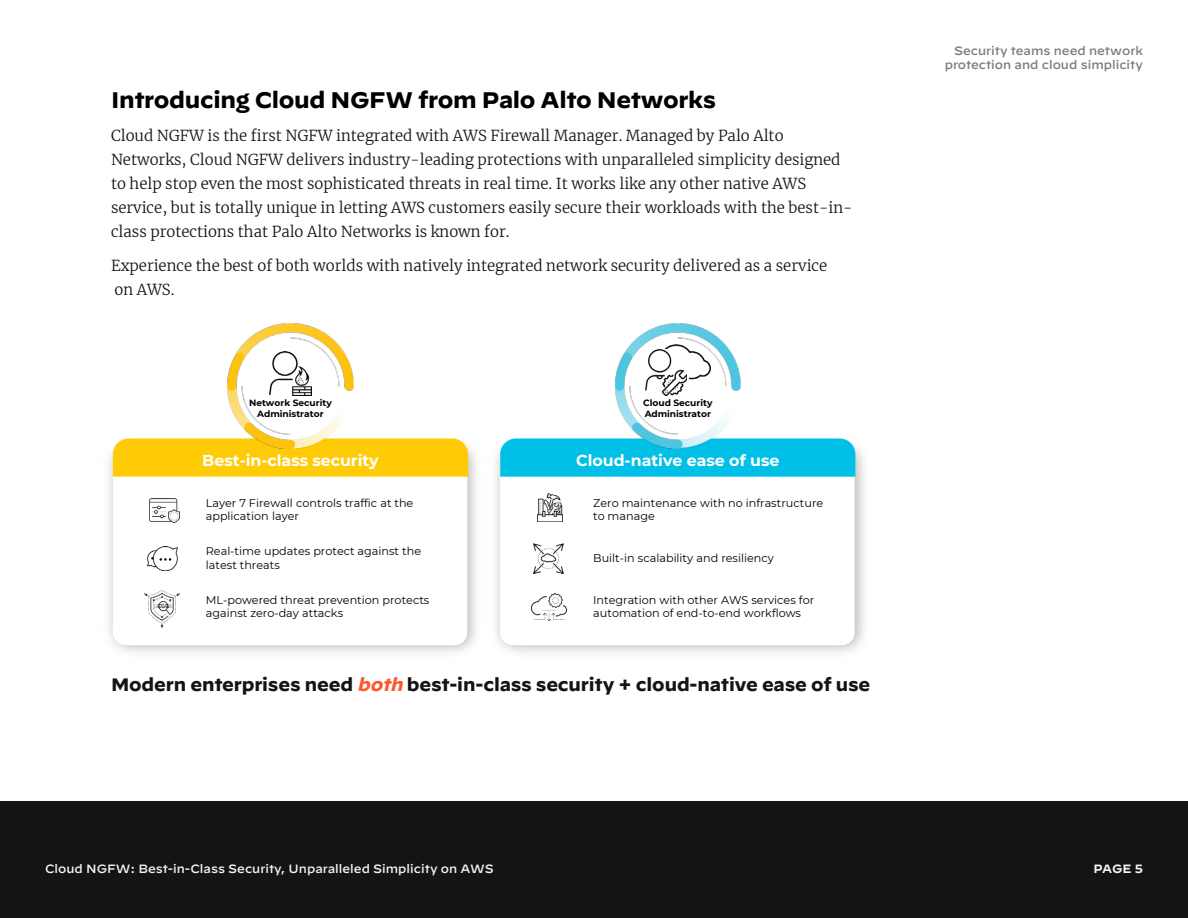
<style>
.page{position:relative;width:1188px;height:918px;background:#fff}
.page>*{position:absolute;margin:0;border:0;box-sizing:border-box;transform-origin:0 0}
.Header_2{font:700 22.5px "Decimal";letter-spacing:-.015em;color:#000}
.t1{font:700 18px "Decimal";letter-spacing:-.01em;color:#141414}
.t2{font:700 15.75px "Montserrat";color:#fff}
.Body_copy{font:300 15px/24px "Merriweather";color:#141414}
.t3{font:500 12px "Decimal";color:#f4f4f2}
.t4{font:500 12px/14.4px "Decimal";color:#807c7b;text-align:right}
.t5{font:600 12px "Decimal";color:#f4f4f2}
.t6{font:11.25px/13.5px "Montserrat";color:#000}
.t7{font:700 9px/10.8px "Montserrat";color:#000;text-align:center}
.s1{font-style:italic;color:#fa582d}
</style>
<div class="page">
<div style="left:0;top:801px;width:1188px;height:117px;background:#141414"></div>
<img style="left:109px;top:438px;width:367px;height:215px">
<div style="left:113px;top:448px;width:354px;height:197px;background:#fff;border-radius:13px"></div>
<div style="left:113px;top:439px;width:355px;height:38px;background:#ffcb06"></div>
<img style="left:228px;top:324px;width:125px;height:125px">
<img style="left:270px;top:352px;width:41px;height:44px">
<img style="left:150px;top:498px;width:29px;height:24px">
<img style="left:148px;top:547px;width:29px;height:24px">
<img style="left:144px;top:590px;width:35px;height:37px">
<img style="left:496px;top:438px;width:368px;height:215px">
<div style="left:500px;top:448px;width:355px;height:197px;background:#fff;border-radius:13px"></div>
<div style="left:500px;top:439px;width:355px;height:38px;background:#00c0e8"></div>
<img style="left:615px;top:324px;width:125px;height:125px">
<img style="left:650px;top:345px;width:61px;height:34px">
<div style="left:661px;top:373px;width:28px;height:15px;background:#fff"></div>
<img style="left:645px;top:350px;width:42px;height:46px">
<img style="left:537px;top:493px;width:25px;height:29px">
<img style="left:534px;top:544px;width:30px;height:29px">
<img style="left:531px;top:594px;width:36px;height:27px">
<p class="Header_2" style="left:111px;top:87px;width:606px">Introducing Cloud NGFW from Palo Alto Networks</p>
<p class="Body_copy" style="left:111px;top:123px;width:743px">Cloud NGFW is the first NGFW integrated with AWS Firewall Manager. Managed by Palo Alto Networks, Cloud NGFW delivers industry-leading protections with unparalleled simplicity designed to help stop even the most sophisticated threats in real time. It works like any other native AWS service, but is totally unique in letting AWS customers easily secure their workloads with the best-in&shy;class protections that Palo Alto Networks is known for.</p>
<p class="Body_copy" style="left:111px;top:254px;width:718px">Experience the best of both worlds with natively integrated network security delivered as a service on AWS.</p>
<p class="t7" style="left:249px;top:397px;width:84px">Network Security<br>Administrator</p>
<p class="t7" style="left:643px;top:397px;width:71px;text-align:left">Cloud Security<br>Administrator</p>
<p class="t2" style="left:202px;top:449px;width:178px">Best-in-class security</p>
<p class="t2" style="left:576px;top:449px;width:205px">Cloud-native ease of use</p>
<p class="t6" style="left:206px;top:495px;width:209px">Layer 7 Firewall controls traffic at the application layer</p>
<p class="t6" style="left:593px;top:495px;width:232px">Zero maintenance with no infrastructure to manage</p>
<p class="t6" style="left:206px;top:544px;width:217px">Real-time updates protect against the latest threats</p>
<p class="t6" style="left:206px;top:593px;width:225px">ML-powered threat prevention protects against zero-day attacks</p>
<p class="t6" style="left:593px;top:551px;width:182px">Built-in scalability and resiliency</p>
<p class="t6" style="left:593px;top:593px;width:223px">Integration with other AWS services for automation of end-to-end workflows</p>
<p class="t1" style="left:111px;top:674px;width:761px">Modern enterprises need <span class="s1">both</span> best-in-class security + cloud-native ease of use</p>
<p class="t4" style="left:945px;top:42px;width:200px">Security teams need network protection and cloud simplicity</p>
<p class="t3" style="left:45px;top:857px;width:450px">Cloud NGFW: Best-in-Class Security, Unparalleled Simplicity on AWS</p>
<p class="t5" style="left:1093px;top:857px;width:51px">PAGE 5</p>
</div>
